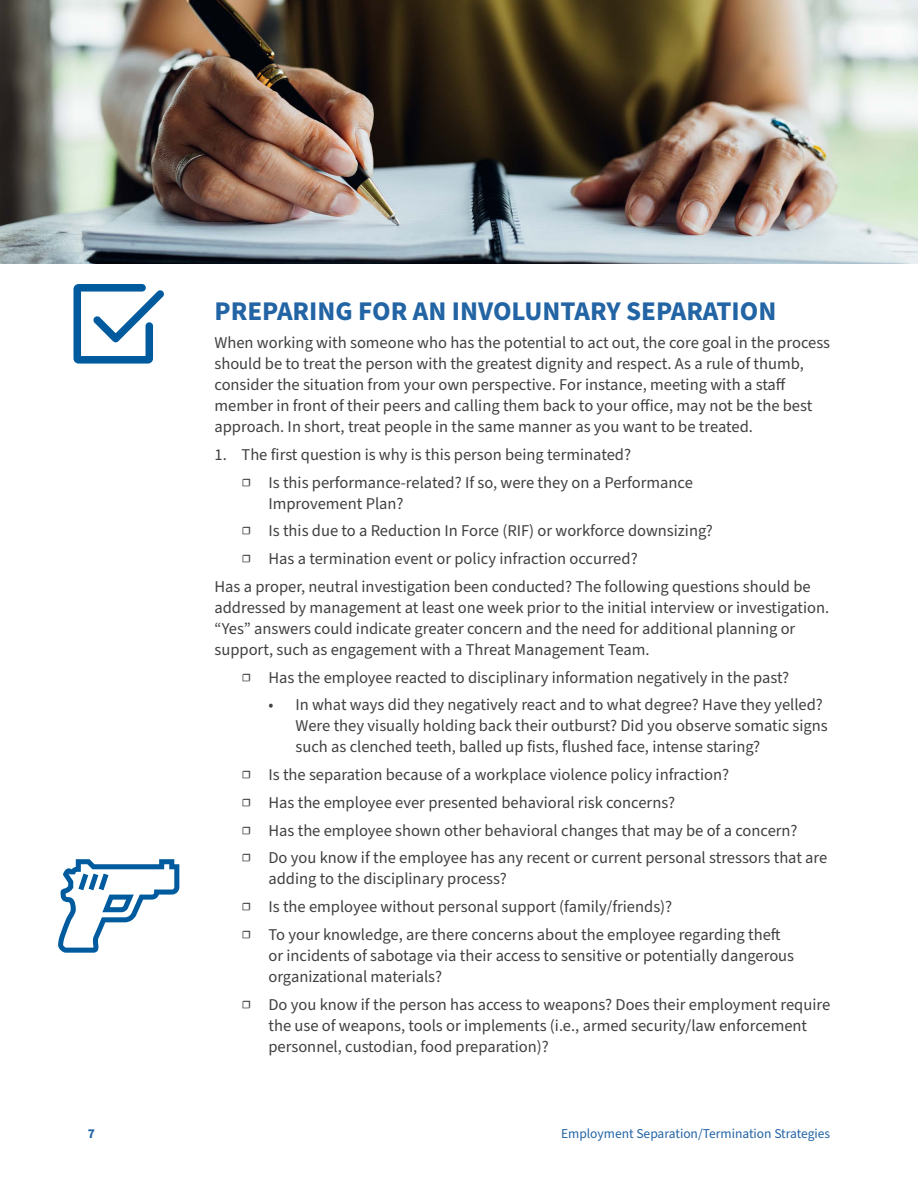
<style>
.page{position:relative;width:918px;height:1188px;background:#fff}
.page>*{position:absolute;margin:0;border:0;box-sizing:border-box;transform-origin:0 0}
.t1{font:700 27px "Source Sans Pro";color:#2264a4}
.t2{font:16.5px/21px "Source Sans Pro";color:#414042}
.t3{font:13.5px "Source Sans Pro";color:#2264a4}
.t4{font:700 13.5px "Source Sans Pro";color:#2264a4}
</style>
<div class="page">
<svg style="left:58px;top:859px;width:121px;height:94px"></svg>
<img style="left:1px;top:0;width:917px;height:264px">
<svg style="left:73px;top:284px;width:91px;height:80px"></svg>
<h1 class="t1" style="left:214px;top:293px;width:563px">PREPARING FOR AN INVOLUNTARY SEPARATION</h1>
<p class="t2" style="left:214px;top:333px;width:617px">When working with someone who has the potential to act out, the core goal in the process should be to treat the person with the greatest dignity and respect. As a rule of thumb, consider the situation from your own perspective. For instance, meeting with a staff member in front of their peers and calling them back to your office, may not be the best approach. In short, treat people in the same manner as you want to be treated.</p>
<p class="t2" style="left:241px;top:441px;width:453px;line-height:27.8px;text-indent:-27px">1. The first question is why is this person being terminated?<br>❒ Is this performance-related? If so, were they on a Performance</p>
<p class="t2" style="left:268px;top:493px;width:137px">Improvement Plan?</p>
<p class="t2" style="left:241px;top:521px;width:473px">❒ Is this due to a Reduction In Force (RIF) or workforce downsizing?</p>
<p class="t2" style="left:241px;top:549px;width:398px">❒ Has a termination event or policy infraction occurred?</p>
<p class="t2" style="left:214px;top:576px;width:598px">Has a proper, neutral investigation been conducted? The following questions should be</p>
<p class="t2" style="left:214px;top:597px;width:616px">addressed by management at least one week prior to the initial interview or investigation. “Yes” answers could indicate greater concern and the need for additional planning or support, such as engagement with a Threat Management Team.</p>
<p class="t2" style="left:241px;top:667px;width:549px">❒ Has the employee reacted to disciplinary information negatively in the past?</p>
<p class="t2" style="left:295px;top:695px;width:534px;text-indent:-27px">• In what ways did they negatively react and to what degree? Have they yelled?<br>Were they visually holding back their outburst? Did you observe somatic signs such as clenched teeth, balled up fists, flushed face, intense staring?</p>
<p class="t2" style="left:241px;top:761px;width:587px;line-height:27.8px">❒ Is the separation because of a workplace violence policy infraction?<br>❒ Has the employee ever presented behavioral risk concerns?<br>❒ Has the employee shown other behavioral changes that may be of a concern?<br>❒ Do you know if the employee has any recent or current personal stressors that are</p>
<p class="t2" style="left:241px;top:866px;width:541px;line-height:27.8px;text-indent:27px">adding to the disciplinary process?<br>❒ Is the employee without personal support (family/friends)?<br>❒ To your knowledge, are there concerns about the employee regarding theft</p>
<p class="t2" style="left:268px;top:945px;width:527px">or incidents of sabotage via their access to sensitive or potentially dangerous organizational materials?</p>
<p class="t2" style="left:268px;top:994px;width:563px;text-indent:-27px">❒ Do you know if the person has access to weapons? Does their employment require the use of weapons, tools or implements (i.e., armed security/law enforcement personnel, custodian, food preparation)?</p>
<p class="t4" style="left:88px;top:1125px;width:9px">7</p>
<p class="t3" style="left:561px;top:1125px;width:271px">Employment Separation/Termination Strategies</p>
</div>
